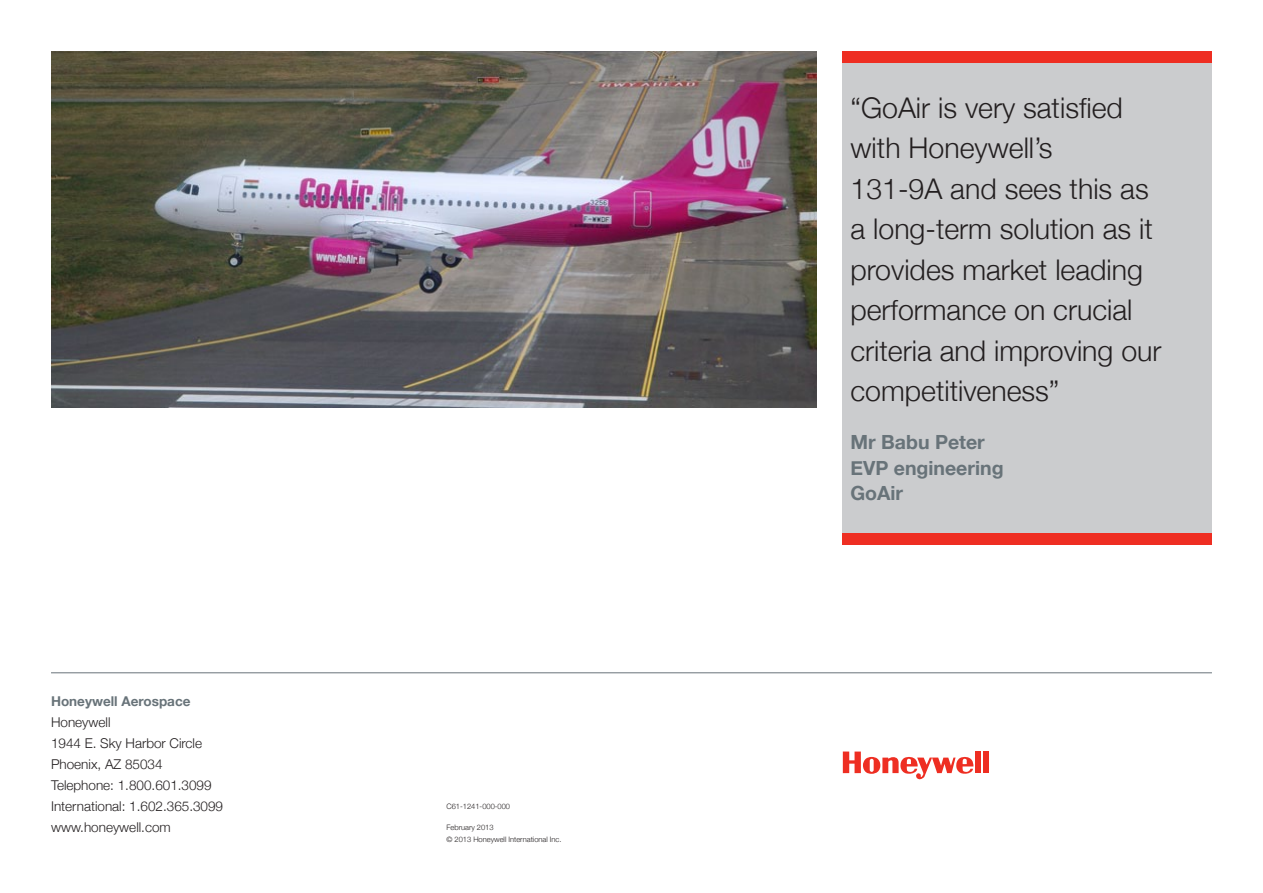
<style>
.page{position:relative;width:1263px;height:893px;background:#fff}
.page>*{position:absolute;margin:0;border:0;box-sizing:border-box;transform-origin:0 0}
.t1{font:300 28.5px/40.5px "Helvetica Neue";color:#231f20}
.t2{font:700 19.5px "Helvetica Neue";color:#687379}
.Paragraph_Style_1{font:300 13.5px/21px "Helvetica Neue";color:#231f20}
.Paragraph_Style_1-2{font:300 7.5px/12px "Helvetica Neue";color:#231f20}
.s1{font-weight:700;color:#687379}
</style>
<div class="page">
<div style="left:842px;top:57px;width:370px;height:487px;background:#cbccce"></div>
<div style="left:975px;top:751px;width:6px;height:22px;background:#ee2e22"></div>
<div style="left:983px;top:751px;width:6px;height:22px;background:#ee2e22"></div>
<svg style="left:843px;top:751px;width:130px;height:28px"></svg>
<hr style="left:51px;top:672px;width:1161px;height:1px;background:#687379">
<img style="left:51px;top:51px;width:765px;height:356px">
<div style="left:842px;top:51px;width:370px;height:11px;background:#ee2e22"></div>
<div style="left:842px;top:533px;width:370px;height:11px;background:#ee2e22"></div>
<p class="Paragraph_Style_1" style="left:51px;top:690px;width:174px"><span class="s1">Honeywell Aerospace<br></span>Honeywell<br>1944 E. Sky Harbor Circle<br>Phoenix, AZ 85034<br>Telephone: 1.800.601.3099<br>International: 1.602.365.3099 www.honeywell.com</p>
<p class="Paragraph_Style_1-2" style="left:446px;top:800px;width:65px">C61-1241-000-000</p>
<p class="Paragraph_Style_1-2" style="left:446px;top:821px;width:117px">February 2013<br>© 2013 Honeywell International Inc.</p>
<p class="t1" style="left:850px;top:86px;width:312px">“GoAir is very satisfied with Honeywell’s<br>131-9A and sees this as a long-term solution as it provides market leading performance on crucial criteria and improving our competitiveness”</p>
<p class="t2" style="left:850px;top:425px;width:136px">Mr Babu Peter</p>
<p class="t2" style="left:850px;top:450px;width:155px">EVP engineering</p>
<p class="t2" style="left:850px;top:476px;width:54px">GoAir</p>
</div>
